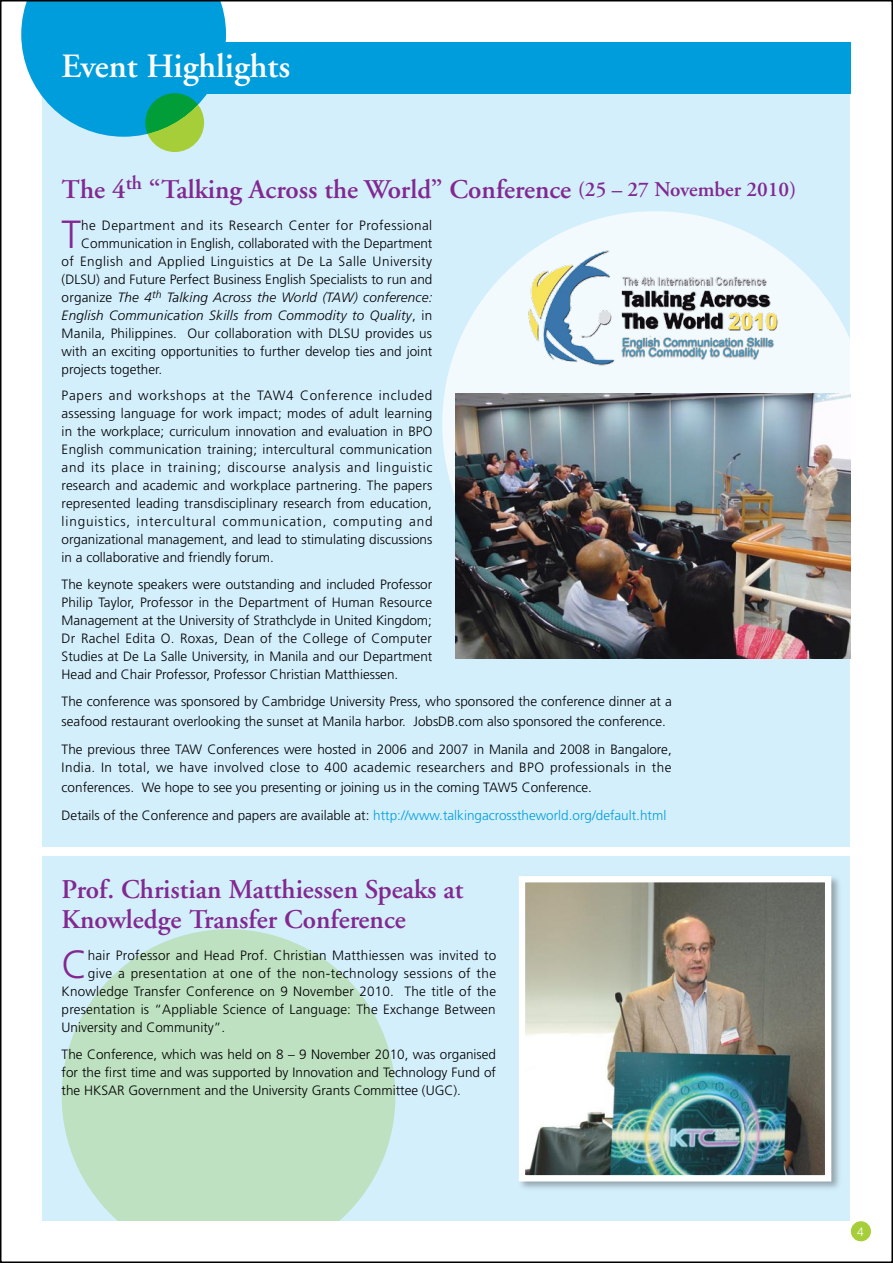
<style>
.page{position:relative;width:893px;height:1263px;background:#fff}
.page>*{position:absolute;margin:0;border:0;box-sizing:border-box;transform-origin:0 0}
.t1{font:300 39.3px "Frutiger";color:#812990}
.t2{font:600 33.9px "Adobe Garamond";color:#fff}
.t3{font:600 27px/30px "Adobe Garamond";color:#812990}
.t4{font:300 13.5px/18px "Frutiger";color:#000;text-align:justify}
.t5{font:italic 300 13.5px "Frutiger";letter-spacing:.02em;color:#000}
.t6{font:300 13.5px "Frutiger";letter-spacing:.035em;color:#000}
.t7{font:300 13.5px "Frutiger";letter-spacing:.02em;color:#000}
.t8{font:300 13.5px "Frutiger";letter-spacing:.03em;color:#000}
.t9{font:300 12px "Frutiger";color:#fff}
.s1{font-size:21px}
.s2{font-style:normal}
.s3{color:#009ddc}
</style>
<div class="page">
<div style="left:43px;top:43px;width:807px;height:1177px;background:#d4effc"></div>
<div style="left:442px;top:211px;width:425px;height:425px;background:linear-gradient(to right,#f1fafe,#f3fafe);border-radius:50%"></div>
<svg style="left:21px;top:3px;width:205px;height:134px"></svg>
<div style="left:81px;top:43px;width:769px;height:51px;background:#009ddc"></div>
<svg style="left:145px;top:93px;width:59px;height:59px;background:#56b63b"></svg>
<div style="left:43px;top:847px;width:807px;height:9px;background:#fff"></div>
<div style="left:851px;top:1221px;width:20px;height:20px;background:#a6ce39;border-radius:50%"></div>
<div style="left:62px;top:929px;width:333px;height:334px;background:#bde1c1;border-radius:50%"></div>
<img style="left:520px;top:237px;width:269px;height:150px">
<img style="left:455px;top:393px;width:395px;height:265px">
<div style="left:516px;top:873px;width:326px;height:320px;background:#000;opacity:.31"></div>
<img style="left:526px;top:883px;width:298px;height:291px">
<div style="left:519px;top:876px;width:312px;height:305px;border:6px solid #fff"></div>
<div style="left:40px;top:1221px;width:454px;height:42px;background:#fff"></div>
<svg style="left:0;top:0;width:1px;height:1263px"></svg>
<h2 class="t2" style="left:62px;top:47px;width:230px">Event Highlights</h2>
<h3 class="t3" style="left:62px;top:175px;width:736px">The 4<sup>th</sup> “Talking Across the World” Conference <span class="s1">(25 – 27 November 2010)</span></h3>
<h1 class="t1" style="left:62px;top:212px;width:21px">T</h1>
<p class="t6" style="left:81px;top:217px;width:352px">he Department and its Research Center for Professional</p>
<p class="t4" style="left:81px;top:234px;width:352px">Communication in English, collaborated with the Department</p>
<p class="t6" style="left:62px;top:253px;width:372px">of English and Applied Linguistics at De La Salle University</p>
<p class="t4" style="left:62px;top:270px;width:372px">(DLSU) and Future Perfect Business English Specialists to run and</p>
<p class="t5" style="left:62px;top:289px;width:372px"><span class="s2">organize</span> The 4<sup>th</sup> Talking Across the World (TAW) conference:</p>
<p class="t5" style="left:62px;top:307px;width:372px">English Communication Skills from Commodity to Quality<span class="s2">, in</span></p>
<p class="t4" style="left:62px;top:324px;width:372px">Manila, Philippines. Our collaboration with DLSU provides us</p>
<p class="t4" style="left:62px;top:342px;width:372px">with an exciting opportunities to further develop ties and joint</p>
<p class="t4" style="left:62px;top:360px;width:102px">projects together.</p>
<p class="t4" style="left:62px;top:387px;width:372px">Papers and workshops at the TAW4 Conference included assessing language for work impact; modes of adult learning in the workplace; curriculum innovation and evaluation in BPO English communication training; intercultural communication and its place in training; discourse analysis and linguistic research and academic and workplace partnering. The papers represented leading transdisciplinary research from education, linguistics, intercultural communication, computing and organizational management, and lead to stimulating discussions in a collaborative and friendly forum.</p>
<p class="t4" style="left:62px;top:575px;width:372px">The keynote speakers were outstanding and included Professor Philip Taylor, Professor in the Department of Human Resource Management at the University of Strathclyde in United Kingdom; Dr Rachel Edita O. Roxas, Dean of the College of Computer Studies at De La Salle University, in Manila and our Department Head and Chair Professor, Professor Christian Matthiessen.</p>
<p class="t4" style="left:62px;top:691px;width:612px;line-height:20.2px">The conference was sponsored by Cambridge University Press, who sponsored the conference dinner at a seafood restaurant overlooking the sunset at Manila harbor. JobsDB.com also sponsored the conference.</p>
<p class="t4" style="left:62px;top:740px;width:612px">The previous three TAW Conferences were hosted in 2006 and 2007 in Manila and 2008 in Bangalore,<br>India. In total, we have involved close to 400 academic researchers and BPO professionals in the</p>
<p class="t4" style="left:62px;top:774px;width:606px;line-height:27.9px">conferences. We hope to see you presenting or joining us in the coming TAW5 Conference.<br>Details of the Conference and papers are available at: <span class="s3">http://www.talkingacrosstheworld.org/default.html</span></p>
<h3 class="t3" style="left:62px;top:875px;width:403px">Prof. Christian Matthiessen Speaks at<br>Knowledge Transfer Conference</h3>
<h1 class="t1" style="left:62px;top:942px;width:28px">C</h1>
<p class="t7" style="left:88px;top:948px;width:410px">hair Professor and Head Prof. Christian Matthiessen was invited to</p>
<p class="t8" style="left:88px;top:966px;width:410px">give a presentation at one of the non-technology sessions of the</p>
<p class="t4" style="left:62px;top:983px;width:436px">Knowledge Transfer Conference on 9 November 2010. The title of the</p>
<p class="t4" style="left:62px;top:1001px;width:436px">presentation is “Appliable Science of Language: The Exchange Between</p>
<p class="t4" style="left:62px;top:1019px;width:165px">University and Community”.</p>
<p class="t4" style="left:62px;top:1045px;width:436px">The Conference, which was held on 8 – 9 November 2010, was organised for the first time and was supported by Innovation and Technology Fund of the HKSAR Government and the University Grants Committee (UGC).</p>
<p class="t9" style="left:857px;top:1225px;width:8px">4</p>
</div>
